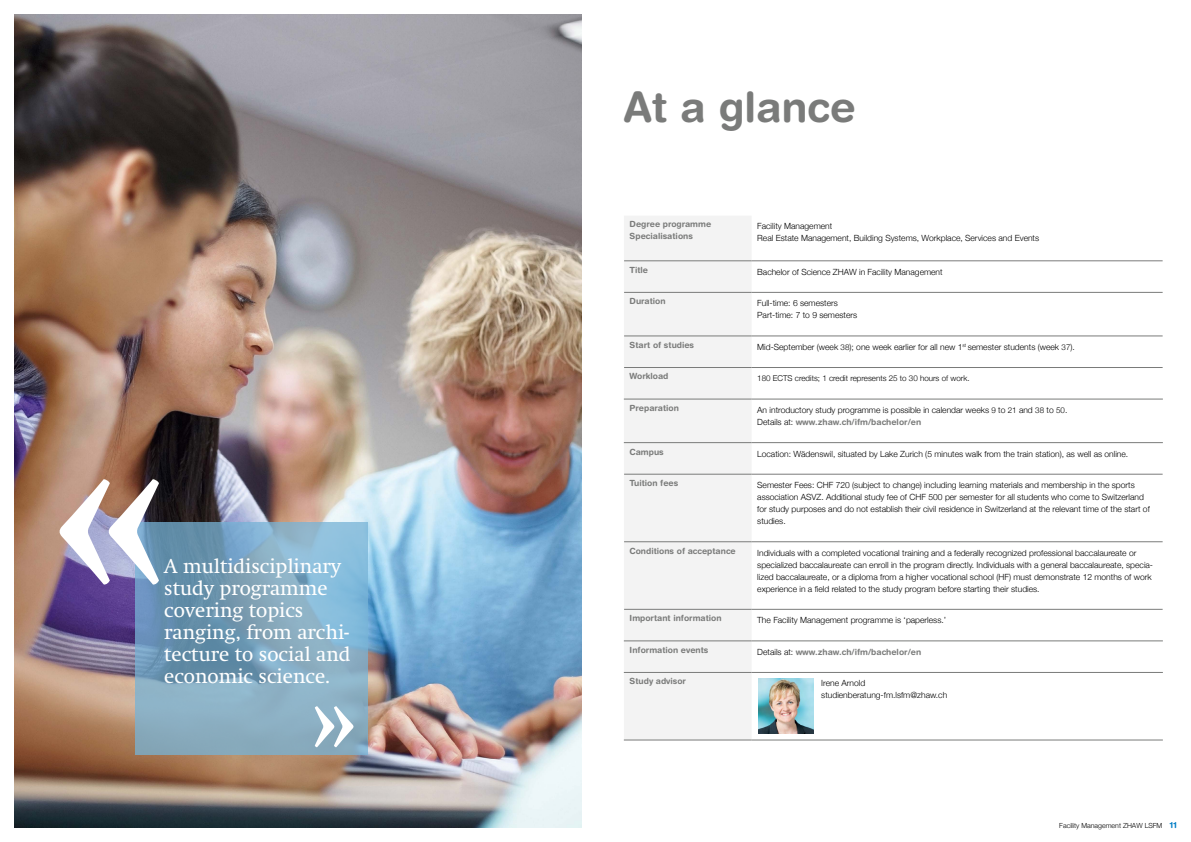
<style>
.page{position:relative;width:1191px;height:842px;background:#fff}
.page>*{position:absolute;margin:0;border:0;box-sizing:border-box;transform-origin:0 0}
.t1{font:700 42px "Helvetica Rounded LT Std";color:#7a7b7a}
.t2{font:20px/22px "Swift";color:#fff}
.t3{font:300 8.5px/12px "Helvetica Neue";color:#000}
.t4{font:700 8.5px/12px "Helvetica Rounded LT Std";color:#7a7b7a}
.t5{font:300 8px "Helvetica Neue";color:#000}
.t6{font:300 7px "Helvetica Neue";color:#000}
.s1{font-size:8px}
.s2{font-family:"Helvetica Neue";font-weight:300;color:#000}
.s3{font-family:"Helvetica Rounded LT Std";font-weight:700;font-size:8.5px;color:#007dc5}
</style>
<div class="page">
<img style="left:14px;top:14px;width:567px;height:814px">
<svg style="left:135px;top:522px;width:233px;height:232px;background:#7ea7bf"></svg>
<svg style="left:59px;top:479px;width:100px;height:106px"></svg>
<svg style="left:315px;top:706px;width:39px;height:41px"></svg>
<div style="left:624px;top:216px;width:127px;height:524px;background:#f3f3f3"></div>
<hr style="left:624px;top:292px;width:127px;height:1px;background:#7a7b7a">
<hr style="left:751px;top:292px;width:411px;height:1px;background:#7a7b7a">
<hr style="left:624px;top:336px;width:127px;height:1px;background:#7a7b7a">
<hr style="left:751px;top:336px;width:411px;height:1px;background:#7a7b7a">
<hr style="left:624px;top:367px;width:127px;height:1px;background:#7a7b7a">
<hr style="left:751px;top:367px;width:411px;height:1px;background:#7a7b7a">
<hr style="left:624px;top:399px;width:127px;height:1px;background:#7a7b7a">
<hr style="left:751px;top:399px;width:411px;height:1px;background:#7a7b7a">
<hr style="left:624px;top:261px;width:127px;height:1px;background:#7a7b7a">
<hr style="left:751px;top:261px;width:411px;height:1px;background:#7a7b7a">
<hr style="left:624px;top:442px;width:127px;height:1px;background:#7a7b7a">
<hr style="left:751px;top:442px;width:411px;height:1px;background:#7a7b7a">
<hr style="left:624px;top:474px;width:127px;height:1px;background:#7a7b7a">
<hr style="left:751px;top:474px;width:411px;height:1px;background:#7a7b7a">
<hr style="left:624px;top:542px;width:127px;height:1px;background:#7a7b7a">
<hr style="left:751px;top:542px;width:411px;height:1px;background:#7a7b7a">
<hr style="left:624px;top:609px;width:127px;height:1px;background:#7a7b7a">
<hr style="left:751px;top:609px;width:411px;height:1px;background:#7a7b7a">
<hr style="left:624px;top:641px;width:127px;height:1px;background:#7a7b7a">
<hr style="left:751px;top:641px;width:411px;height:1px;background:#7a7b7a">
<hr style="left:624px;top:672px;width:127px;height:1px;background:#7a7b7a">
<hr style="left:751px;top:672px;width:411px;height:1px;background:#7a7b7a">
<hr style="left:624px;top:740px;width:127px;height:1px;background:#7a7b7a">
<hr style="left:751px;top:740px;width:411px;height:1px;background:#7a7b7a">
<img style="left:759px;top:679px;width:55px;height:55px">
<h2 class="t2" style="left:164px;top:555px;width:188px">A multidisciplinary study programme covering topics ranging, from archi&shy;tecture to social and economic science.</h2>
<h1 class="t1" style="left:624px;top:81px;width:233px">At a glance</h1>
<p class="t4" style="left:629px;top:218px;width:83px">Degree programme<br>Specialisations</p>
<p class="t3" style="left:757px;top:220px;width:283px">Facility Management<br>Real Estate Management, Building Systems, Workplace, Services and Events</p>
<p class="t4" style="left:629px;top:264px;width:20px">Title</p>
<p class="t3" style="left:757px;top:265px;width:187px">Bachelor of Science ZHAW in Facility Management</p>
<p class="t4" style="left:629px;top:295px;width:38px">Duration</p>
<p class="t3" style="left:757px;top:297px;width:101px">Full-time: 6 semesters<br>Part-time: 7 to 9 semesters</p>
<p class="t4" style="left:629px;top:339px;width:66px">Start of studies</p>
<p class="t3" style="left:757px;top:340px;width:319px">Mid-September (week <span class="s1">38</span>); one week earlier for all new 1<sup>st</sup> semester students (week <span class="s1">37</span>).</p>
<p class="t4" style="left:629px;top:370px;width:40px">Workload</p>
<p class="t5" style="left:757px;top:372px;width:214px">180 ECTS credits; 1 credit represents 25 to 30 hours of work.</p>
<p class="t4" style="left:629px;top:402px;width:51px">Preparation</p>
<p class="t3" style="left:757px;top:403px;width:311px">An introductory study programme is possible in calendar weeks <span class="s1">9</span> to <span class="s1">21</span> and <span class="s1">38</span> to <span class="s1">50</span>.</p>
<p class="t4" style="left:757px;top:416px;width:165px"><span class="s2">Details at:</span> www.zhaw.ch/ifm/bachelor/en</p>
<p class="t4" style="left:629px;top:445px;width:36px">Campus</p>
<p class="t3" style="left:757px;top:447px;width:372px">Location: Wädenswil, situated by Lake Zurich (5 minutes walk from the train station), as well as online.</p>
<p class="t4" style="left:629px;top:477px;width:50px">Tuition fees</p>
<p class="t3" style="left:757px;top:478px;width:394px">Semester Fees: CHF 720 (subject to change) including learning materials and membership in the sports association ASVZ. Additional study fee of CHF 500 per semester for all students who come to Switzerland for study purposes and do not establish their civil residence in Switzerland at the relevant time of the start of studies.</p>
<p class="t4" style="left:629px;top:544px;width:108px">Conditions of acceptance</p>
<p class="t3" style="left:757px;top:546px;width:397px">Individuals with a completed vocational training and a federally recognized professional baccalaureate or specialized baccalaureate can enroll in the program directly. Individuals with a general baccalaureate, specia&shy;lized baccalaureate, or a diploma from a higher vocational school (HF) must demonstrate 12 months of work experience in a field related to the study program before starting their studies.</p>
<p class="t4" style="left:629px;top:612px;width:94px">Important information</p>
<p class="t3" style="left:757px;top:614px;width:190px">The Facility Management programme is ‘paperless.’</p>
<p class="t4" style="left:629px;top:644px;width:80px">Information events</p>
<p class="t4" style="left:757px;top:646px;width:165px"><span class="s2">Details at:</span> www.zhaw.ch/ifm/bachelor/en</p>
<p class="t4" style="left:629px;top:675px;width:58px">Study advisor</p>
<p class="t3" style="left:821px;top:677px;width:127px">Irene Arnold studienberatung-fm.lsfm@zhaw.ch</p>
<p class="t6" style="left:1059px;top:820px;width:119px">Facility Management ZHAW LSFM <span class="s3">11</span></p>
</div>
